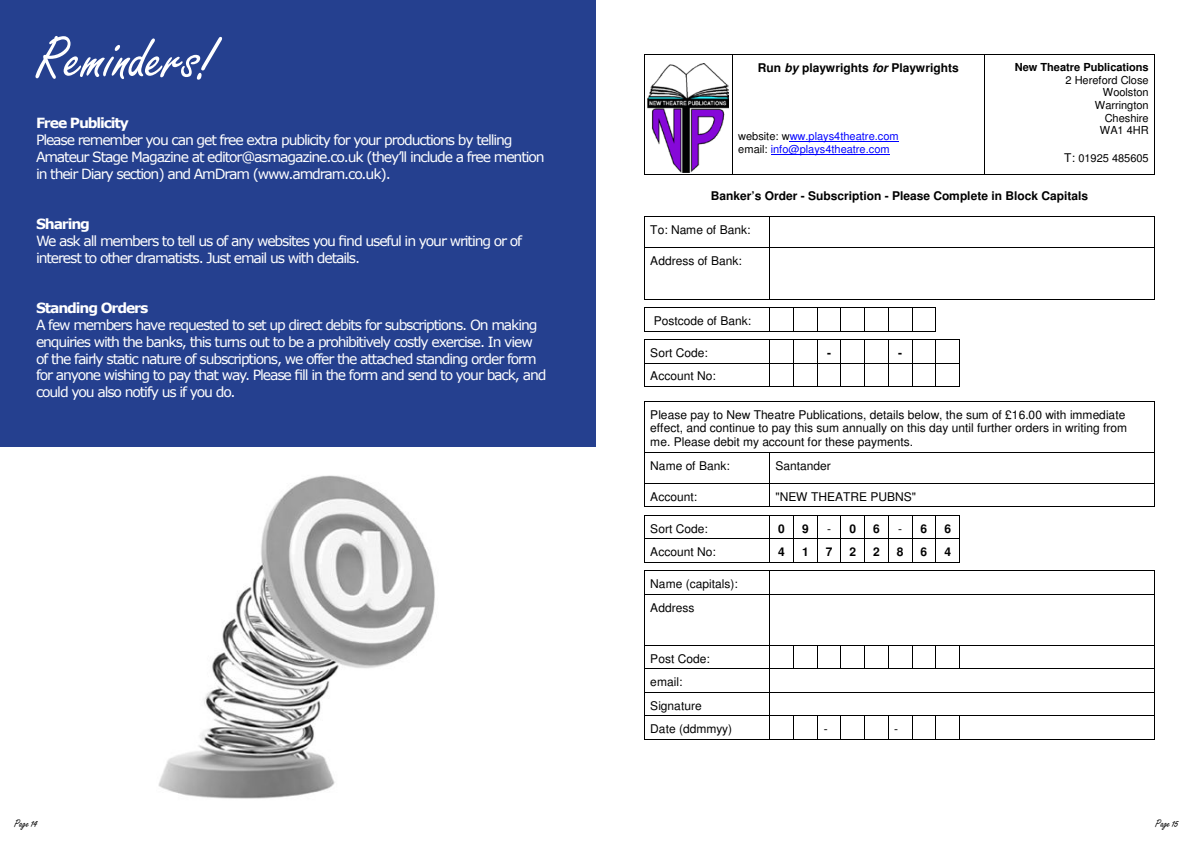
<style>
.page{position:relative;width:1191px;height:842px;background:#fff}
.page>*{position:absolute;margin:0;border:0;box-sizing:border-box;transform-origin:0 0}
.t1{font:60px "Carefree";color:#fff}
.t2{font:14px/16.8px "Verdana";letter-spacing:-.08em;color:#fff}
.t3{font:700 14px "Verdana";letter-spacing:-.08em;color:#fff}
.t4{font:12px/23.4px "Helvetica";color:#000}
.t5{font:700 12px "Helvetica";color:#000}
.t6{font:11px/12.7px "Helvetica";color:#000;text-align:right}
.t7{font:11px/12.6px "Helvetica";color:#00f}
.t8{font:700 11px "Helvetica";color:#000}
.t9{font:11px "Carefree";color:#000}
.s1{font-size:12px}
.s2{font-style:italic}
.s3{color:#000}
.s4{font-weight:700}
</style>
<div class="page">
<img style="left:150px;top:446px;width:294px;height:353px">
<div style="left:0;top:0;width:595px;height:446px;background:#25408f"></div>
<hr style="left:789px;top:141px;width:109px;height:1px;background:#00f">
<hr style="left:771px;top:154px;width:118px;height:1px;background:#00f">
<hr style="left:644px;top:54px;width:88px;height:1px;background:#000">
<hr style="left:732px;top:54px;width:252px;height:1px;background:#000">
<hr style="left:985px;top:54px;width:169px;height:1px;background:#000">
<hr style="left:644px;top:61px;width:1px;height:113px;background:#000">
<hr style="left:644px;top:174px;width:88px;height:1px;background:#000">
<hr style="left:732px;top:61px;width:1px;height:113px;background:#000">
<hr style="left:732px;top:174px;width:252px;height:1px;background:#000">
<hr style="left:984px;top:61px;width:1px;height:113px;background:#000">
<hr style="left:985px;top:174px;width:169px;height:1px;background:#000">
<hr style="left:1154px;top:61px;width:1px;height:113px;background:#000">
<img style="left:647px;top:64px;width:81px;height:109px">
<hr style="left:644px;top:217px;width:125px;height:1px;background:#000">
<hr style="left:770px;top:217px;width:384px;height:1px;background:#000">
<svg style="left:644px;top:218px;width:1px;height:36px"></svg>
<hr style="left:644px;top:248px;width:125px;height:1px;background:#000">
<svg style="left:769px;top:217px;width:1px;height:37px"></svg>
<hr style="left:770px;top:248px;width:384px;height:1px;background:#000">
<svg style="left:1154px;top:217px;width:1px;height:37px"></svg>
<hr style="left:644px;top:254px;width:1px;height:45px;background:#000">
<hr style="left:769px;top:254px;width:1px;height:45px;background:#000">
<hr style="left:1154px;top:254px;width:1px;height:45px;background:#000">
<hr style="left:645px;top:299px;width:124px;height:1px;background:#000">
<svg style="left:769px;top:299px;width:191px;height:1px"></svg>
<hr style="left:960px;top:299px;width:194px;height:1px;background:#000">
<hr style="left:645px;top:307px;width:124px;height:1px;background:#000">
<svg style="left:644px;top:307px;width:1px;height:25px"></svg>
<hr style="left:645px;top:331px;width:124px;height:1px;background:#000">
<svg style="left:769px;top:307px;width:167px;height:25px"></svg>
<hr style="left:645px;top:339px;width:124px;height:1px;background:#000">
<hr style="left:644px;top:363px;width:125px;height:1px;background:#000">
<svg style="left:644px;top:339px;width:1px;height:47px"></svg>
<hr style="left:644px;top:386px;width:125px;height:1px;background:#000">
<svg style="left:769px;top:339px;width:191px;height:48px"></svg>
<hr style="left:644px;top:401px;width:510px;height:1px;background:#000">
<hr style="left:644px;top:407px;width:1px;height:45px;background:#000">
<hr style="left:1154px;top:407px;width:1px;height:45px;background:#000">
<hr style="left:644px;top:452px;width:125px;height:1px;background:#000">
<hr style="left:770px;top:452px;width:384px;height:1px;background:#000">
<hr style="left:644px;top:483px;width:125px;height:1px;background:#000">
<hr style="left:770px;top:483px;width:384px;height:1px;background:#000">
<svg style="left:644px;top:453px;width:1px;height:54px"></svg>
<hr style="left:645px;top:506px;width:124px;height:1px;background:#000">
<svg style="left:769px;top:452px;width:191px;height:55px"></svg>
<hr style="left:960px;top:506px;width:194px;height:1px;background:#000">
<svg style="left:1154px;top:452px;width:1px;height:55px"></svg>
<hr style="left:645px;top:515px;width:124px;height:1px;background:#000">
<hr style="left:644px;top:538px;width:125px;height:1px;background:#000">
<svg style="left:644px;top:515px;width:1px;height:48px"></svg>
<hr style="left:645px;top:562px;width:124px;height:1px;background:#000">
<svg style="left:769px;top:515px;width:191px;height:48px"></svg>
<hr style="left:645px;top:570px;width:124px;height:1px;background:#000">
<hr style="left:960px;top:570px;width:194px;height:1px;background:#000">
<svg style="left:644px;top:570px;width:1px;height:31px"></svg>
<hr style="left:644px;top:594px;width:125px;height:1px;background:#000">
<svg style="left:769px;top:570px;width:191px;height:31px"></svg>
<hr style="left:770px;top:594px;width:384px;height:1px;background:#000">
<svg style="left:1154px;top:570px;width:1px;height:31px"></svg>
<hr style="left:644px;top:601px;width:1px;height:44px;background:#000">
<hr style="left:769px;top:601px;width:1px;height:44px;background:#000">
<hr style="left:1154px;top:601px;width:1px;height:44px;background:#000">
<hr style="left:644px;top:645px;width:125px;height:1px;background:#000">
<hr style="left:960px;top:645px;width:194px;height:1px;background:#000">
<hr style="left:644px;top:668px;width:125px;height:1px;background:#000">
<hr style="left:960px;top:668px;width:194px;height:1px;background:#000">
<hr style="left:644px;top:692px;width:125px;height:1px;background:#000">
<hr style="left:770px;top:692px;width:384px;height:1px;background:#000">
<hr style="left:644px;top:715px;width:125px;height:1px;background:#000">
<hr style="left:960px;top:715px;width:194px;height:1px;background:#000">
<svg style="left:644px;top:646px;width:1px;height:93px"></svg>
<hr style="left:644px;top:739px;width:125px;height:1px;background:#000">
<svg style="left:769px;top:645px;width:191px;height:95px"></svg>
<hr style="left:960px;top:739px;width:194px;height:1px;background:#000">
<svg style="left:1154px;top:645px;width:1px;height:95px"></svg>
<h1 class="t1" style="left:36px;top:24px;width:180px">Reminders!</h1>
<p class="t3" style="left:36px;top:113px;width:94px">Free Publicity</p>
<p class="t2" style="left:36px;top:132px;width:510px">Please remember you can get free extra publicity for your productions by telling<br>Amateur Stage Magazine at editor@asmagazine.co.uk (they’ll include a free mention in their Diary section) and AmDram (www.amdram.co.uk).</p>
<p class="t3" style="left:36px;top:214px;width:56px">Sharing</p>
<p class="t2" style="left:36px;top:232px;width:488px">We ask all members to tell us of any websites you find useful in your writing or of interest to other dramatists. Just email us with details.</p>
<p class="t3" style="left:36px;top:298px;width:114px">Standing Orders</p>
<p class="t2" style="left:36px;top:316px;width:512px">A few members have requested to set up direct debits for subscriptions. On making enquiries with the banks, this turns out to be a prohibitively costly exercise. In view of the fairly static nature of subscriptions, we offer the attached standing order form for anyone wishing to pay that way. Please fill in the form and send to your back, and could you also notify us if you do.</p>
<p class="t8" style="left:1014px;top:63px;width:135px">New Theatre Publications</p>
<p class="t6" style="left:1065px;top:75px;width:85px">2 Hereford Close<br>Woolston<br>Warrington<br>Cheshire<br>WA1 4HR</p>
<p class="t6" style="left:1064px;top:152px;width:86px"><span class="s1">T:</span> 01925 485605</p>
<p class="t5" style="left:710px;top:191px;width:379px">Banker’s Order - Subscription - Please Complete in Block Capitals</p>
<p class="t4" style="left:650px;top:219px;width:102px">To: Name of Bank:</p>
<p class="t4" style="left:650px;top:251px;width:93px">Address of Bank:</p>
<p class="t5" style="left:758px;top:63px;width:202px">Run <span class="s2">by</span> playwrights <span class="s2">for</span> Playwrights</p>
<p class="t7" style="left:738px;top:131px;width:162px"><span class="s3">website: w</span>ww.plays4theatre.com <span class="s3">email:</span> info@plays4theatre.com</p>
<p class="t4" style="left:653px;top:310px;width:99px">Postcode of Bank:</p>
<p class="t4" style="left:650px;top:342px;width:59px">Sort Code:</p>
<p class="t5" style="left:827px;top:348px;width:5px">-</p>
<p class="t5" style="left:898px;top:348px;width:5px">-</p>
<p class="t4" style="left:650px;top:366px;width:67px">Account No:</p>
<p class="t4" style="left:650px;top:408px;width:478px;line-height:13.8px">Please pay to New Theatre Publications, details below, the sum of £16.00 with immediate effect, and continue to pay this sum annually on this day until further orders in writing from me. Please debit my account for these payments.</p>
<p class="t4" style="left:650px;top:455px;width:81px">Name of Bank:</p>
<p class="t4" style="left:775px;top:455px;width:57px">Santander</p>
<p class="t4" style="left:650px;top:486px;width:48px">Account:</p>
<p class="t4" style="left:775px;top:486px;width:142px">"NEW THEATRE PUBNS"</p>
<p class="t4" style="left:650px;top:518px;width:59px">Sort Code:</p>
<p class="t5" style="left:778px;top:524px;width:8px">0</p>
<p class="t5" style="left:802px;top:524px;width:8px">9</p>
<p class="t4" style="left:827px;top:518px;width:30px">- <span class="s4">0</span></p>
<p class="t5" style="left:873px;top:524px;width:8px">6</p>
<p class="t4" style="left:898px;top:518px;width:31px">- <span class="s4">6</span></p>
<p class="t5" style="left:944px;top:524px;width:8px">6</p>
<p class="t4" style="left:650px;top:541px;width:67px">Account No:</p>
<p class="t5" style="left:778px;top:547px;width:8px">4</p>
<p class="t5" style="left:802px;top:547px;width:8px">1</p>
<p class="t5" style="left:826px;top:547px;width:8px">7</p>
<p class="t5" style="left:849px;top:547px;width:8px">2</p>
<p class="t5" style="left:873px;top:547px;width:8px">2</p>
<p class="t5" style="left:897px;top:547px;width:8px">8</p>
<p class="t5" style="left:920px;top:547px;width:8px">6</p>
<p class="t5" style="left:944px;top:547px;width:8px">4</p>
<p class="t4" style="left:650px;top:573px;width:89px">Name (capitals):<br>Address</p>
<p class="t4" style="left:650px;top:648px;width:83px">Post Code: email:<br>Signature<br>Date (ddmmyy)</p>
<p class="t4" style="left:823px;top:718px;width:5px">-</p>
<p class="t4" style="left:894px;top:718px;width:5px">-</p>
<p class="t9" style="left:14px;top:817px;width:25px">Page 14</p>
<p class="t9" style="left:1155px;top:817px;width:25px">Page 15</p>
</div>
